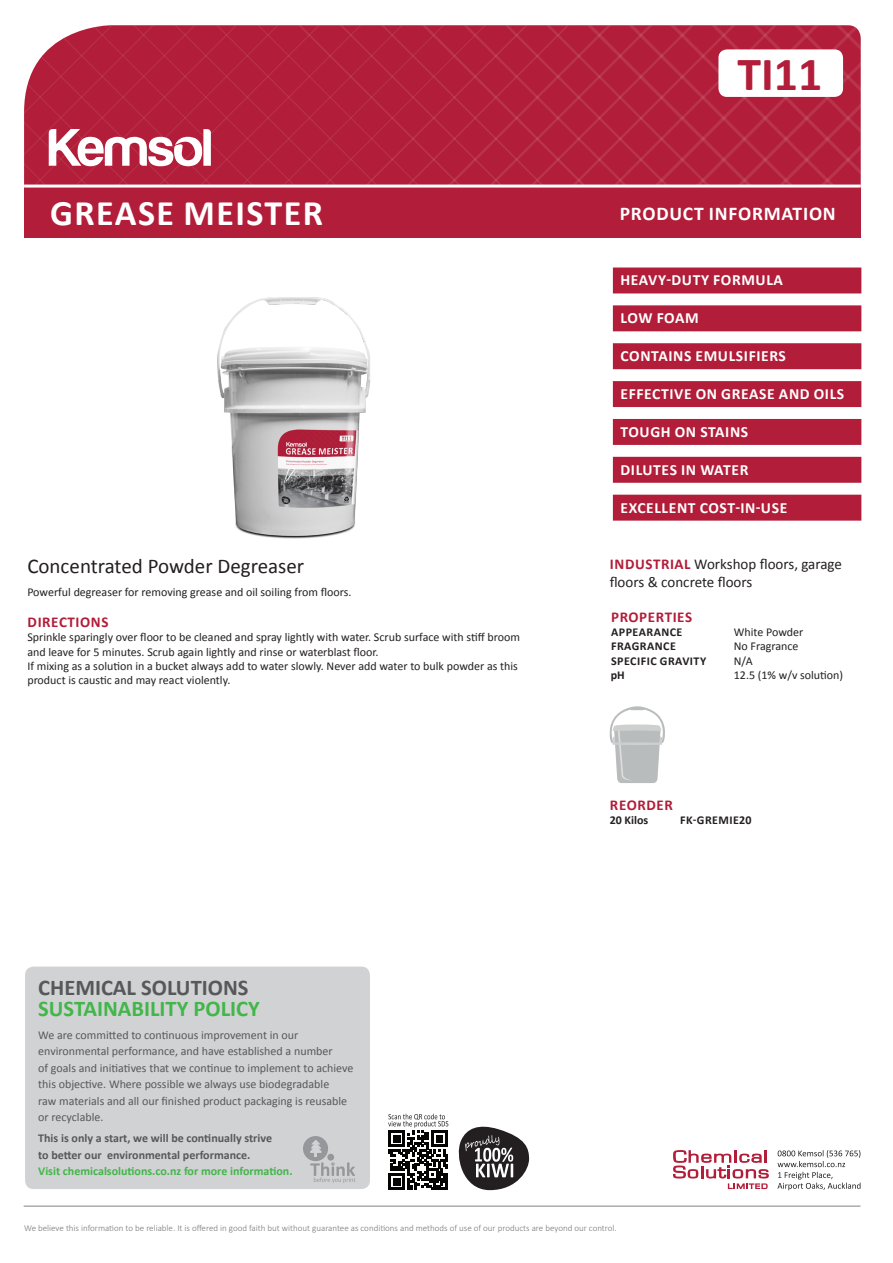
<style>
.page{position:relative;width:893px;height:1263px;background:#fff}
.page>*{position:absolute;margin:0;border:0;box-sizing:border-box;transform-origin:0 0}
.t1{font:700 47.85px "Calibri";color:#b21d39}
.t2{font:700 36px "Calibri";letter-spacing:.04em;color:#fff}
.t3{font:700 22.5px/21px "Calibri";color:#42b649}
.t4{font:21px "Calibri";color:#231f20}
.t5{font:700 19.5px "Calibri";letter-spacing:.04em;color:#fff}
.TEXT{font:700 15.6px "Calibri";letter-spacing:.04em;color:#fff}
.TEXT-2{font:15px/18px "Calibri";color:#231f20}
.TEXT-3{font:700 15px "Calibri";letter-spacing:.04em;color:#b21d39}
.TEXT-4{font:12px/14.4px "Calibri";color:#231f20}
.t6{font:12px/16.5px "Calibri";color:#57585a}
.t7{font:700 12px/16.5px "Calibri";color:#57585a}
.TEXT-5{font:700 12px "Calibri";letter-spacing:.04em;color:#231f20}
.TEXT-6{font:300 9px "Calibri";color:#76787b}
.s1{color:#57585a}
.s2{color:#42b649}
.s3{font-weight:700;color:#b21d39}
</style>
<div class="page">
<div style="left:25px;top:966px;width:345px;height:223px;background:#d1d2d4;border-radius:9px"></div>
<hr style="left:24px;top:1206px;width:836px;height:1px;background:#808285">
<svg style="left:777px;top:1150px;width:83px;height:40px"></svg>
<div style="left:24px;top:187px;width:837px;height:50px;background:#b21d39"></div>
<svg style="left:24px;top:25px;width:837px;height:160px;background:#b62943"></svg>
<hr style="left:24px;top:185px;width:837px;height:3px;background:#fff">
<div style="left:613px;top:267px;width:248px;height:26px;background:#b21d39"></div>
<div style="left:613px;top:305px;width:248px;height:26px;background:#b21d39"></div>
<div style="left:613px;top:343px;width:248px;height:26px;background:#b21d39"></div>
<div style="left:613px;top:381px;width:248px;height:26px;background:#b21d39"></div>
<div style="left:613px;top:419px;width:248px;height:26px;background:#b21d39"></div>
<div style="left:613px;top:457px;width:248px;height:26px;background:#b21d39"></div>
<div style="left:613px;top:495px;width:248px;height:26px;background:#b21d39"></div>
<div style="left:303px;top:1136px;width:25px;height:25px;background:#95979a;border-radius:50%"></div>
<svg style="left:309px;top:1140px;width:46px;height:43px"></svg>
<svg style="left:673px;top:1150px;width:96px;height:39px"></svg>
<svg style="left:458px;top:1126px;width:71px;height:64px"></svg>
<div style="left:718px;top:49px;width:125px;height:48px;background:#fff;border-radius:9px"></div>
<img style="left:217px;top:297px;width:153px;height:242px">
<svg style="left:609px;top:706px;width:56px;height:77px"></svg>
<svg style="left:388px;top:1114px;width:60px;height:76px"></svg>
<hr style="left:445px;top:1173px;width:3px;height:17px;background:#040503">
<p class="t2" style="left:50px;top:190px;width:274px">GREASE MEISTER</p>
<p class="t4" style="left:27px;top:553px;width:278px">Concentrated Powder Degreaser</p>
<p class="TEXT-4" style="left:27px;top:585px;width:326px">Powerful degreaser for removing grease and oil soiling from floors.</p>
<p class="TEXT-3" style="left:28px;top:612px;width:82px">DIRECTIONS</p>
<p class="TEXT-4" style="left:27px;top:630px;width:494px">Sprinkle sparingly over floor to be cleaned and spray lightly with water. Scrub surface with stiff broom and leave for 5 minutes. Scrub again lightly and rinse or waterblast floor.</p>
<p class="TEXT-4" style="left:27px;top:659px;width:492px">If mixing as a solution in a bucket always add to water slowly. Never add water to bulk powder as this product is caustic and may react violently.</p>
<p class="t3" style="left:38px;top:977px;width:223px"><span class="s1">CHEMICAL SOLUTIONS<br></span>SUSTAINABILITY POLICY</p>
<p class="t6" style="left:38px;top:1027px;width:317px">We are committed to continuous improvement in our environmental performance, and have established a number<br>of goals and initiatives that we continue to implement to achieve this objective. Where possible we always use biodegradable<br>raw materials and all our finished product packaging is reusable or recyclable.</p>
<p class="t7" style="left:38px;top:1130px;width:256px">This is only a start, we will be continually strive<br>to better our environmental performance.<br><span class="s2">Visit chemicalsolutions.co.nz for more information.</span></p>
<p class="t1" style="left:737px;top:43px;width:86px">TI11</p>
<p class="t5" style="left:620px;top:201px;width:218px">PRODUCT INFORMATION</p>
<p class="TEXT" style="left:620px;top:270px;width:164px">HEAVY-DUTY FORMULA</p>
<p class="TEXT" style="left:620px;top:308px;width:80px">LOW FOAM</p>
<p class="TEXT" style="left:620px;top:346px;width:167px">CONTAINS EMULSIFIERS</p>
<p class="TEXT" style="left:620px;top:384px;width:225px">EFFECTIVE ON GREASE AND OILS</p>
<p class="TEXT" style="left:620px;top:422px;width:129px">TOUGH ON STAINS</p>
<p class="TEXT" style="left:620px;top:459px;width:129px">DILUTES IN WATER</p>
<p class="TEXT" style="left:620px;top:497px;width:168px">EXCELLENT COST-IN-USE</p>
<p class="TEXT-2" style="left:610px;top:555px;width:234px"><span class="s3">INDUSTRIAL</span> Workshop floors, garage floors &amp; concrete floors</p>
<p class="TEXT-3" style="left:611px;top:607px;width:82px">PROPERTIES</p>
<p class="TEXT-5" style="left:611px;top:624px;width:73px">APPEARANCE</p>
<p class="TEXT-4" style="left:734px;top:625px;width:71px">White Powder</p>
<p class="TEXT-5" style="left:611px;top:639px;width:66px">FRAGRANCE</p>
<p class="TEXT-4" style="left:734px;top:639px;width:66px">No Fragrance</p>
<p class="TEXT-5" style="left:611px;top:653px;width:97px">SPECIFIC GRAVITY</p>
<p class="TEXT-4" style="left:734px;top:653px;width:20px">N/A</p>
<p class="TEXT-5" style="left:611px;top:667px;width:16px">pH</p>
<p class="TEXT-4" style="left:734px;top:668px;width:111px">12.5 (1% w/v solution)</p>
<p class="TEXT-3" style="left:610px;top:795px;width:64px">REORDER</p>
<p class="TEXT-5" style="left:610px;top:812px;width:40px">20 Kilos</p>
<p class="TEXT-5" style="left:680px;top:812px;width:73px">FK-GREMIE20</p>
<p class="TEXT-6" style="left:24px;top:1222px;width:594px">We believe this information to be reliable. It is offered in good faith but without guarantee as conditions and methods of use of our products are beyond our control.</p>
</div>
